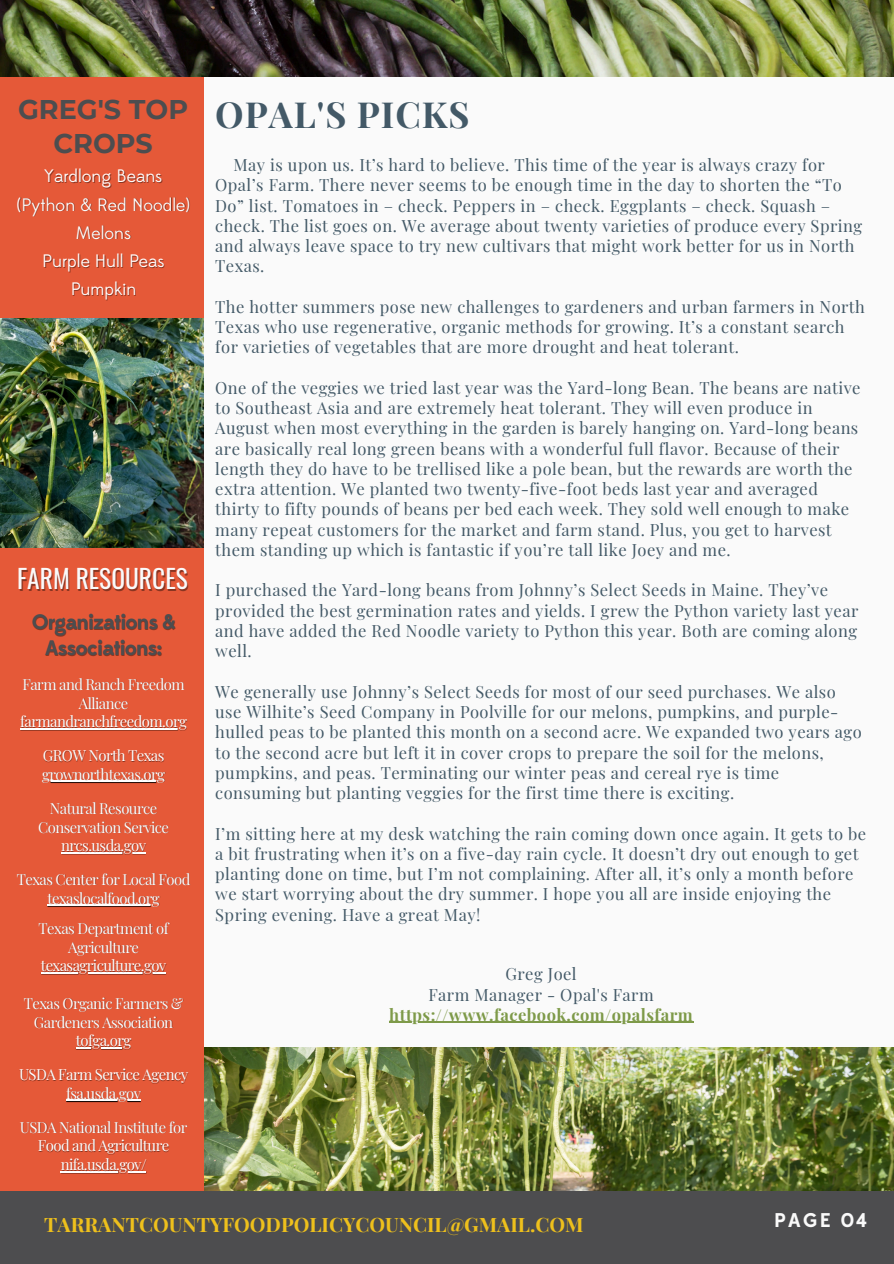
<style>
.page{position:relative;width:894px;height:1264px;background:#fff}
.page>*{position:absolute;margin:0;border:0;box-sizing:border-box;transform-origin:0 0}
.t1{font:700 36px "Playfair Display";letter-spacing:.025em;color:#435967}
.t2{font:700 27px/33.8px "Montserrat";color:#4d4d4f;text-align:center}
.t3{font:25.5px "Oswald";color:#fafafa}
.t4{font:700 21px "Edmondsans";letter-spacing:-.04em;color:#4d4d4f}
.t5{font:700 19.8px "Playfair Display";color:#eec01c}
.t6{font:700 19.8px "Edmondsans";letter-spacing:.1em;color:#fafafa}
.t7{font:18px "Edmondsans";color:#fff}
.t8{font:16.5px/20.2px "Playfair Display";letter-spacing:.025em;color:#435967}
.t9{font:700 16.5px "Playfair Display";letter-spacing:.025em;color:#7e9a49}
.t10{font:15px/18.8px "Playfair Display";letter-spacing:-.04em;color:#fff;text-align:center}
</style>
<div class="page">
<img style="left:0;top:0;width:893px;height:1263px">
<hr style="left:20px;top:728px;width:166px;height:1px;background:#fff">
<hr style="left:42px;top:780px;width:122px;height:2px;background:#fff">
<hr style="left:61px;top:852px;width:84px;height:1px;background:#fff">
<hr style="left:47px;top:904px;width:112px;height:2px;background:#fff">
<hr style="left:41px;top:972px;width:125px;height:1px;background:#fff">
<hr style="left:76px;top:1047px;width:55px;height:1px;background:#fff">
<hr style="left:66px;top:1099px;width:74px;height:2px;background:#fff">
<hr style="left:61px;top:1170px;width:85px;height:2px;background:#fff">
<p class="t2" style="left:18px;top:93px;width:171px">GREG'S TOP<br>CROPS</p>
<p class="t7" style="left:44px;top:169px;width:120px">Yardlong Beans</p>
<p class="t7" style="left:17px;top:197px;width:174px">(Python &amp; Red Noodle)</p>
<p class="t7" style="left:75px;top:225px;width:57px">Melons</p>
<p class="t7" style="left:42px;top:253px;width:124px">Purple Hull Peas</p>
<p class="t7" style="left:71px;top:281px;width:67px">Pumpkin</p>
<h3 class="t3" style="left:17px;top:559px;width:172px">FARM RESOURCES</h3>
<p class="t4" style="left:32px;top:613px;width:145px">Organizations &amp;</p>
<h2 class="t4" style="left:45px;top:639px;width:118px">Associations:</h2>
<p class="t10" style="left:23px;top:674px;width:164px">Farm and Ranch Freedom</p>
<h1 class="t10" style="left:79px;top:693px;width:51px">Alliance</h1>
<h6 class="t10" style="left:20px;top:711px;width:168px">farmandranchfreedom.org</h6>
<h6 class="t10" style="left:43px;top:745px;width:123px">GROW North Texas</h6>
<h6 class="t10" style="left:42px;top:764px;width:125px">grownorthtexas.org</h6>
<h6 class="t10" style="left:50px;top:798px;width:109px">Natural Resource</h6>
<h6 class="t10" style="left:38px;top:816px;width:132px">Conservation Service</h6>
<h6 class="t10" style="left:61px;top:835px;width:86px">nrcs.usda.gov</h6>
<h6 class="t10" style="left:17px;top:869px;width:175px">Texas Center for Local Food</h6>
<h3 class="t10" style="left:47px;top:888px;width:114px">texaslocalfood.org</h3>
<p class="t10" style="left:39px;top:918px;width:131px">Texas Department of</p>
<h4 class="t10" style="left:68px;top:936px;width:72px">Agriculture</h4>
<h4 class="t10" style="left:41px;top:955px;width:127px">texasagriculture.gov</h4>
<p class="t10" style="left:24px;top:993px;width:161px">Texas Organic Farmers &amp;<br>Gardeners Association tofga.org</p>
<p class="t10" style="left:19px;top:1064px;width:171px">USDA Farm Service Agency fsa.usda.gov</p>
<p class="t10" style="left:20px;top:1116px;width:169px">USDA National Institute for<br>Food and Agriculture nifa.usda.gov/</p>
<p class="t1" style="left:215px;top:89px;width:255px">OPAL'S PICKS</p>
<h5 class="t8" style="left:215px;top:154px;width:648px;text-indent:18px">May is upon us. It’s hard to believe. This time of the year is always crazy for Opal’s Farm. There never seems to be enough time in the day to shorten the “To Do” list. Tomatoes in – check. Peppers in – check. Eggplants – check. Squash – check. The list goes on. We average about twenty varieties of produce every Spring and always leave space to try new cultivars that might work better for us in North Texas.</h5>
<p class="t8" style="left:215px;top:296px;width:651px">The hotter summers pose new challenges to gardeners and urban farmers in North<br>Texas who use regenerative, organic methods for growing. It’s a constant search for varieties of vegetables that are more drought and heat tolerant.</p>
<p class="t8" style="left:215px;top:377px;width:646px">One of the veggies we tried last year was the Yard-long Bean. The beans are native to Southeast Asia and are extremely heat tolerant. They will even produce in August when most everything in the garden is barely hanging on. Yard-long beans are basically real long green beans with a wonderful full flavor. Because of their length they do have to be trellised like a pole bean, but the rewards are worth the extra attention. We planted two twenty-five-foot beds last year and averaged thirty to fifty pounds of beans per bed each week. They sold well enough to make many repeat customers for the market and farm stand. Plus, you get to harvest them standing up which is fantastic if you’re tall like Joey and me.</p>
<p class="t8" style="left:215px;top:579px;width:644px">I purchased the Yard-long beans from Johnny’s Select Seeds in Maine. They’ve provided the best germination rates and yields. I grew the Python variety last year and have added the Red Noodle variety to Python this year. Both are coming along well.</p>
<p class="t8" style="left:215px;top:680px;width:648px">We generally use Johnny’s Select Seeds for most of our seed purchases. We also use Wilhite’s Seed Company in Poolville for our melons, pumpkins, and purple&shy;hulled peas to be planted this month on a second acre. We expanded two years ago to the second acre but left it in cover crops to prepare the soil for the melons, pumpkins, and peas. Terminating our winter peas and cereal rye is time consuming but planting veggies for the first time there is exciting.</p>
<p class="t8" style="left:215px;top:822px;width:652px">I’m sitting here at my desk watching the rain coming down once again. It gets to be a bit frustrating when it’s on a five-day rain cycle. It doesn’t dry out enough to get planting done on time, but I’m not complaining. After all, it’s only a month before we start worrying about the dry summer. I hope you all are inside enjoying the Spring evening. Have a great May!</p>
<p class="t8" style="left:428px;top:963px;width:227px;text-align:center">Greg Joel<br>Farm Manager - Opal's Farm</p>
<p class="t9" style="left:389px;top:1002px;width:305px">https://www.facebook.com/opalsfarm</p>
<p class="t5" style="left:44px;top:1210px;width:540px">TARRANTCOUNTYFOODPOLICYCOUNCIL@GMAIL.COM</p>
<p class="t6" style="left:774px;top:1212px;width:95px">PAGE 04</p>
</div>
